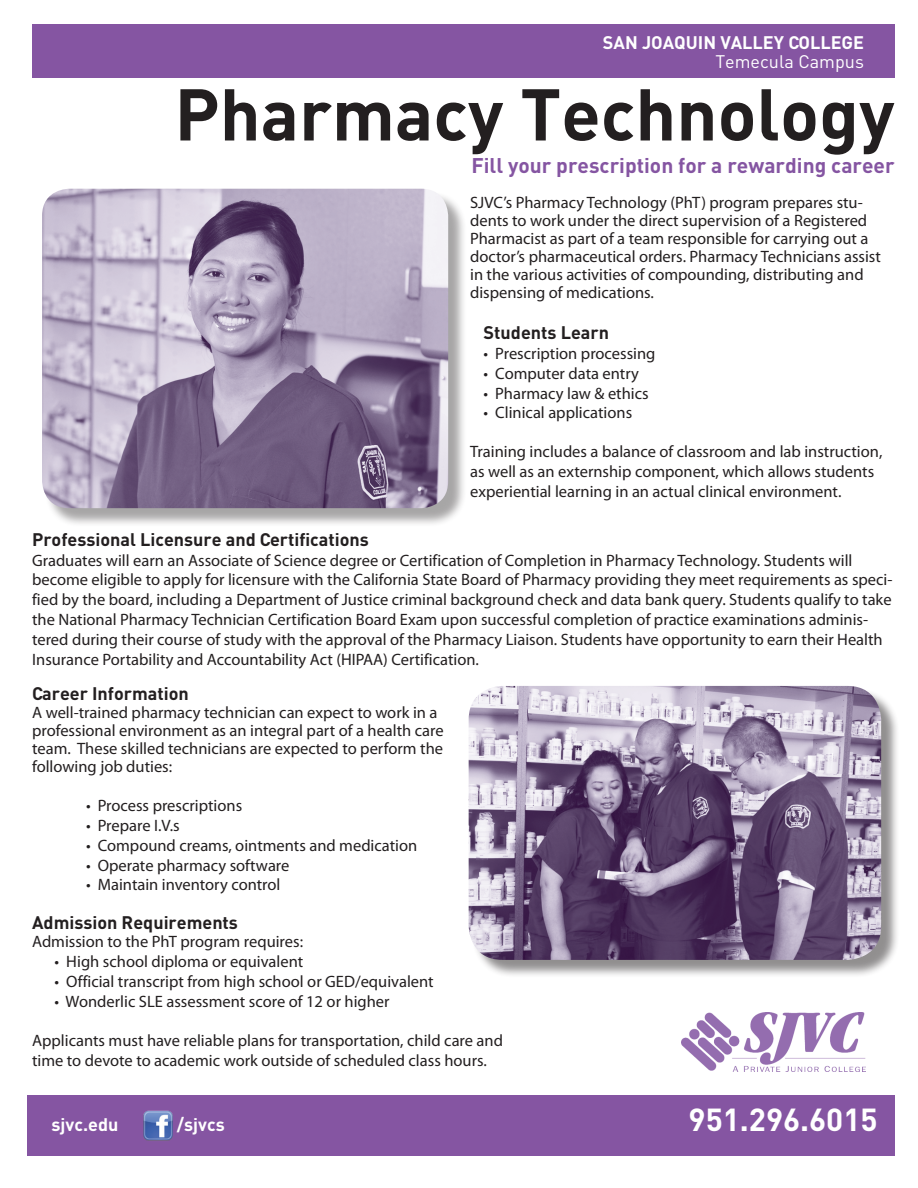
<style>
.page{position:relative;width:918px;height:1188px;background:#fff}
.page>*{position:absolute;margin:0;border:0;box-sizing:border-box;transform-origin:0 0}
.t1{font:700 72px "DIN";color:#231f20}
.t2{font:700 31.5px "DIN";color:#fff}
.t3{font:700 21px "DIN";color:#8555a2}
.t4{font:700 18px "DIN";color:#231f20}
.t5{font:700 18px "DIN";color:#fff}
.t6{font:18px "DIN";color:#fff}
.t7{font:16.5px/18px "Myriad Pro";color:#231f20}
</style>
<div class="page">
<div style="left:32px;top:24px;width:863px;height:54px;background:#8555a2"></div>
<img style="left:682px;top:1012px;width:183px;height:59px">
<div style="left:27px;top:1095px;width:867px;height:61px;background:#8555a2"></div>
<div style="left:44px;top:191px;width:423px;height:336px;background:#231f20;opacity:.4"></div>
<img style="left:42px;top:189px;width:406px;height:319px">
<div style="left:471px;top:688px;width:429px;height:291px;background:#231f20;opacity:.5"></div>
<img style="left:469px;top:686px;width:412px;height:274px">
<img style="left:143px;top:1110px;width:30px;height:31px">
<p class="t5" style="left:603px;top:31px;width:263px">SAN JOAQUIN VALLEY COLLEGE</p>
<p class="t6" style="left:715px;top:51px;width:150px">Temecula Campus</p>
<h1 class="t1" style="left:174px;top:67px;width:722px">Pharmacy Technology</h1>
<p class="t3" style="left:471px;top:152px;width:425px">Fill your prescription for a rewarding career</p>
<p class="t7" style="left:470px;top:194px;width:412px">SJVC’s Pharmacy Technology (PhT) program prepares stu&shy;dents to work under the direct supervision of a Registered Pharmacist as part of a team responsible for carrying out a doctor’s pharmaceutical orders. Pharmacy Technicians assist in the various activities of compounding, distributing and dispensing of medications.</p>
<p class="t4" style="left:484px;top:321px;width:127px">Students Learn</p>
<p class="t7" style="left:484px;top:345px;width:173px">• Prescription processing</p>
<p class="t7" style="left:484px;top:365px;width:157px">• Computer data entry</p>
<p class="t7" style="left:484px;top:384px;width:167px">• Pharmacy law &amp; ethics</p>
<p class="t7" style="left:484px;top:404px;width:150px">• Clinical applications</p>
<p class="t7" style="left:470px;top:442px;width:414px;line-height:19.8px">Training includes a balance of classroom and lab instruction, as well as an externship component, which allows students experiential learning in an actual clinical environment.</p>
<p class="t4" style="left:32px;top:528px;width:338px">Professional Licensure and Certifications</p>
<p class="t7" style="left:32px;top:550px;width:862px;line-height:19.8px">Graduates will earn an Associate of Science degree or Certification of Completion in Pharmacy Technology. Students will become eligible to apply for licensure with the California State Board of Pharmacy providing they meet requirements as speci&shy;fied by the board, including a Department of Justice criminal background check and data bank query. Students qualify to take the National Pharmacy Technician Certification Board Exam upon successful completion of practice examinations adminis&shy;tered during their course of study with the approval of the Pharmacy Liaison. Students have opportunity to earn their Health Insurance Portability and Accountability Act (HIPAA) Certification.</p>
<p class="t4" style="left:32px;top:681px;width:158px">Career Information</p>
<p class="t7" style="left:32px;top:703px;width:413px">A well-trained pharmacy technician can expect to work in a professional environment as an integral part of a health care team. These skilled technicians are expected to perform the following job duties:</p>
<p class="t7" style="left:86px;top:797px;width:158px">• Process prescriptions</p>
<p class="t7" style="left:86px;top:817px;width:95px">• Prepare I.V.s</p>
<p class="t7" style="left:86px;top:837px;width:333px">• Compound creams, ointments and medication</p>
<p class="t7" style="left:86px;top:856px;width:205px">• Operate pharmacy software</p>
<p class="t7" style="left:86px;top:876px;width:196px">• Maintain inventory control</p>
<p class="t4" style="left:32px;top:911px;width:207px">Admission Requirements</p>
<p class="t7" style="left:32px;top:933px;width:273px">Admission to the PhT program requires:</p>
<p class="t7" style="left:55px;top:953px;width:250px">• High school diploma or equivalent</p>
<p class="t7" style="left:55px;top:973px;width:381px">• Official transcript from high school or GED/equivalent</p>
<p class="t7" style="left:55px;top:992px;width:337px">• Wonderlic SLE assessment score of 12 or higher</p>
<p class="t7" style="left:32px;top:1031px;width:472px;line-height:19.8px">Applicants must have reliable plans for transportation, child care and time to devote to academic work outside of scheduled class hours.</p>
<p class="t5" style="left:52px;top:1113px;width:68px">sjvc.edu</p>
<p class="t5" style="left:177px;top:1113px;width:49px">/sjvcs</p>
<h2 class="t2" style="left:689px;top:1099px;width:190px">951.296.6015</h2>
</div>
